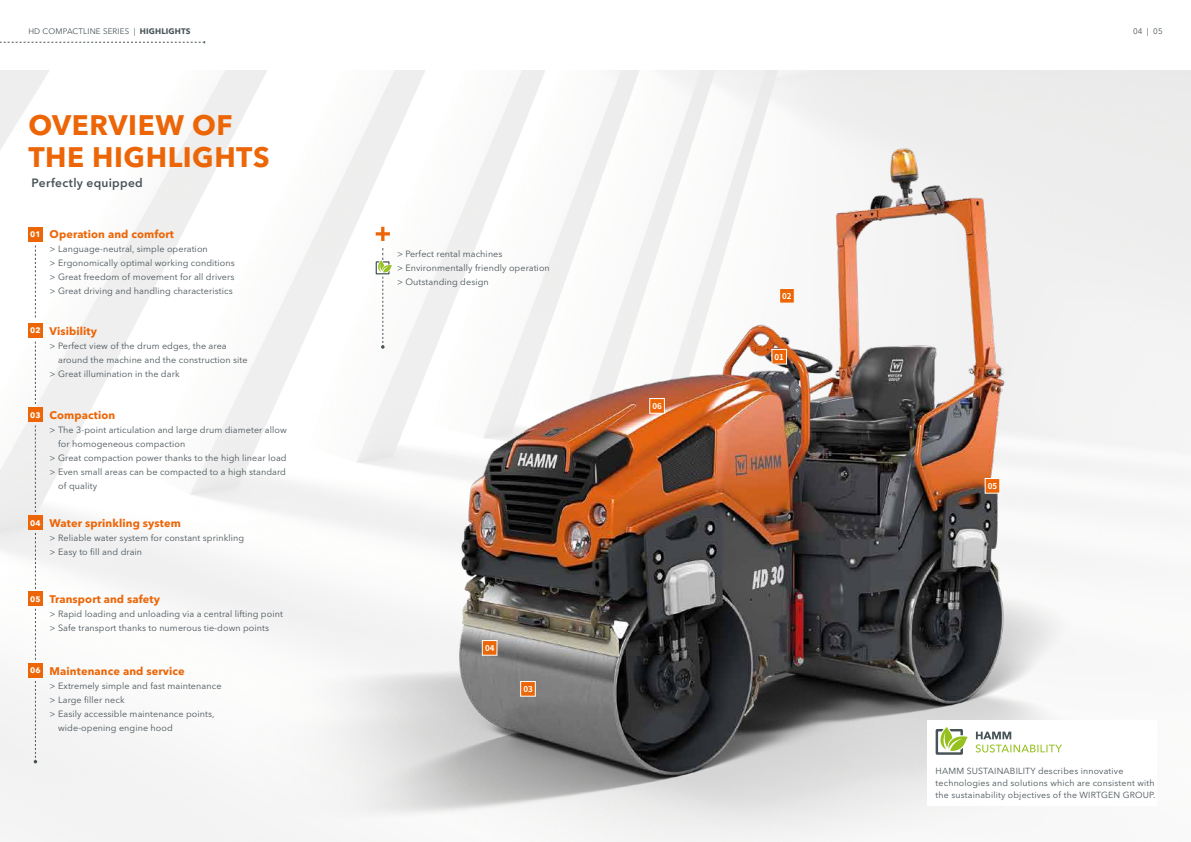
<style>
.page{position:relative;width:1191px;height:842px;background:#fff}
.page>*{position:absolute;margin:0;border:0;box-sizing:border-box;transform-origin:0 0}
.t1{font:700 28px/32px "Avenir Next LT Pro";letter-spacing:.02em;color:#ec6608}
.t2{font:600 12px "Avenir Next LT Pro";letter-spacing:.02em;color:#485358}
.t3{font:700 11px "Avenir Next LT Pro";letter-spacing:.01em;color:#ec6608}
.t4{font:9px/14px "Avenir Next LT Pro";letter-spacing:.01em;color:#485358}
.t5{font:8.8px/11.7px "Avenir Next LT Pro";letter-spacing:.02em;color:#485358}
.t6{font:8px "Avenir Next LT Pro";letter-spacing:.02em;color:#485358}
.t7{font:700 8px "Source Han Sans CN";color:#fff}
.t8{font:700 8px "Avenir Next LT Pro";color:#fff}
.s1{font-weight:700}
</style>
<div class="page">
<img style="left:20px;top:41px;width:1171px;height:801px">
<svg style="left:771px;top:349px;width:16px;height:16px"></svg>
<svg style="left:520px;top:681px;width:16px;height:16px"></svg>
<svg style="left:482px;top:640px;width:15px;height:16px"></svg>
<svg style="left:649px;top:398px;width:16px;height:16px"></svg>
<svg style="left:779px;top:288px;width:16px;height:16px"></svg>
<svg style="left:984px;top:478px;width:16px;height:16px"></svg>
<svg style="left:0;top:41px;width:205px;height:2px"></svg>
<svg style="left:35px;top:245px;width:1px;height:72px"></svg>
<div style="left:28px;top:227px;width:15px;height:14px;background:#ec6608"></div>
<svg style="left:35px;top:342px;width:1px;height:62px"></svg>
<svg style="left:35px;top:425px;width:1px;height:87px"></svg>
<div style="left:28px;top:407px;width:15px;height:15px;background:#ec6608"></div>
<svg style="left:35px;top:533px;width:1px;height:56px"></svg>
<svg style="left:35px;top:609px;width:1px;height:51px"></svg>
<div style="left:28px;top:515px;width:15px;height:15px;background:#ec6608"></div>
<div style="left:28px;top:592px;width:15px;height:14px;background:#ec6608"></div>
<div style="left:28px;top:663px;width:15px;height:14px;background:#ec6608"></div>
<svg style="left:34px;top:681px;width:3px;height:82px"></svg>
<div style="left:927px;top:720px;width:230px;height:86px;background:#fff"></div>
<svg style="left:935px;top:727px;width:32px;height:28px"></svg>
<svg style="left:975px;top:732px;width:87px;height:20px"></svg>
<svg style="left:376px;top:227px;width:14px;height:14px"></svg>
<svg style="left:376px;top:248px;width:16px;height:101px"></svg>
<div style="left:28px;top:323px;width:15px;height:14px;background:#ec6608"></div>
<p class="t6" style="left:28px;top:27px;width:164px">HD COMPACTLINE SERIES | <span class="s1">HIGHLIGHTS</span></p>
<h1 class="t1" style="left:28px;top:108px;width:243px">OVERVIEW OF<br>THE HIGHLIGHTS</h1>
<h2 class="t2" style="left:32px;top:175px;width:113px">Perfectly equipped</h2>
<p class="t8" style="left:30px;top:229px;width:12px">01</p>
<p class="t8" style="left:30px;top:326px;width:12px">02</p>
<p class="t8" style="left:30px;top:410px;width:12px">03</p>
<p class="t8" style="left:30px;top:518px;width:12px">04</p>
<p class="t8" style="left:30px;top:594px;width:12px">05</p>
<p class="t8" style="left:30px;top:666px;width:12px">06</p>
<p class="t3" style="left:50px;top:227px;width:126px">Operation and comfort</p>
<p class="t4" style="left:50px;top:242px;width:187px">&gt; Language-neutral, simple operation<br>&gt; Ergonomically optimal working conditions &gt; Great freedom of movement for all drivers &gt; Great driving and handling characteristics</p>
<p class="t3" style="left:50px;top:324px;width:49px">Visibility</p>
<p class="t4" style="left:50px;top:338px;width:178px">&gt; Perfect view of the drum edges, the area</p>
<p class="t4" style="left:58px;top:352px;width:191px">around the machine and the construction site</p>
<p class="t4" style="left:50px;top:366px;width:131px">&gt; Great illumination in the dark</p>
<p class="t3" style="left:50px;top:409px;width:67px">Compaction</p>
<p class="t4" style="left:50px;top:423px;width:239px">&gt; The 3-point articulation and large drum diameter allow</p>
<p class="t4" style="left:58px;top:437px;width:129px">for homogeneous compaction</p>
<p class="t4" style="left:50px;top:451px;width:238px">&gt; Great compaction power thanks to the high linear load</p>
<p class="t4" style="left:50px;top:465px;width:238px">&gt; Even small areas can be compacted to a high standard</p>
<p class="t4" style="left:58px;top:479px;width:40px">of quality</p>
<p class="t3" style="left:50px;top:517px;width:133px">Water sprinkling system</p>
<p class="t4" style="left:50px;top:531px;width:196px">&gt; Reliable water system for constant sprinkling &gt; Easy to fill and drain</p>
<p class="t3" style="left:50px;top:593px;width:112px">Transport and safety</p>
<p class="t4" style="left:50px;top:607px;width:235px">&gt; Rapid loading and unloading via a central lifting point &gt; Safe transport thanks to numerous tie-down points</p>
<p class="t3" style="left:50px;top:664px;width:137px">Maintenance and service</p>
<p class="t4" style="left:50px;top:679px;width:173px">&gt; Extremely simple and fast maintenance</p>
<p class="t4" style="left:50px;top:693px;width:76px">&gt; Large filler neck</p>
<p class="t4" style="left:50px;top:707px;width:166px">&gt; Easily accessible maintenance points,</p>
<p class="t4" style="left:58px;top:721px;width:116px">wide-opening engine hood</p>
<p class="t4" style="left:397px;top:247px;width:154px">&gt; Perfect rental machines<br>&gt; Environmentally friendly operation &gt; Outstanding design</p>
<p class="t7" style="left:485px;top:644px;width:11px">04</p>
<p class="t7" style="left:523px;top:685px;width:11px">03</p>
<p class="t7" style="left:652px;top:402px;width:11px">06</p>
<p class="t7" style="left:782px;top:292px;width:11px">02</p>
<p class="t7" style="left:774px;top:353px;width:11px">01</p>
<p class="t6" style="left:1133px;top:27px;width:31px">04 | 05</p>
<p class="t7" style="left:987px;top:482px;width:11px">05</p>
<p class="t5" style="left:935px;top:765px;width:221px">HAMM SUSTAINABILITY describes innovative technologies and solutions which are consistent with the sustainability objectives of the WIRTGEN GROUP.</p>
</div>
